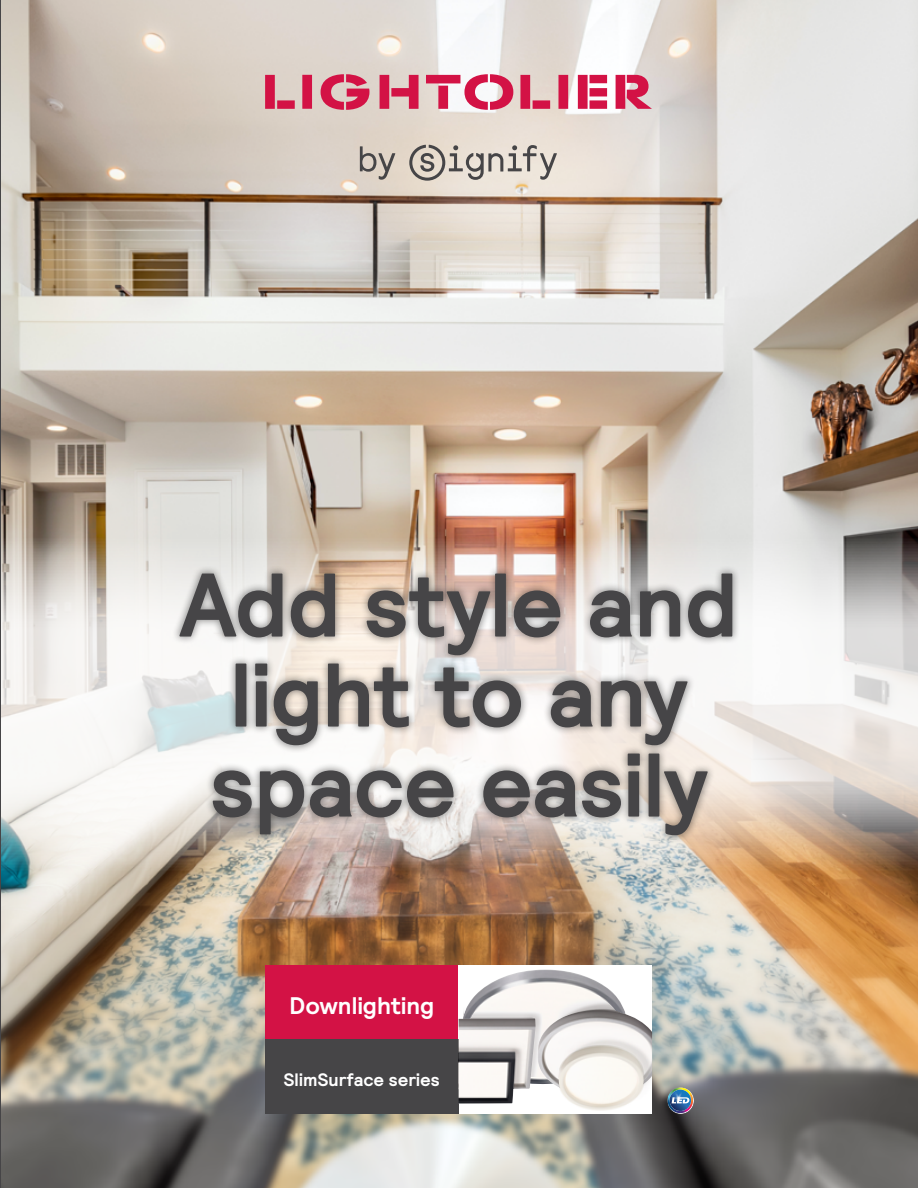
<style>
.page{position:relative;width:918px;height:1188px;background:#fff}
.page>*{position:absolute;margin:0;border:0;box-sizing:border-box;transform-origin:0 0}
.t1{font:700 90px/90px "Relative";letter-spacing:-.01em;color:#464547;text-align:center}
.t2{font:700 24px "Relative";letter-spacing:.005em;color:#fff}
.t3{font:700 18px "Relative";letter-spacing:.005em;color:#fff}
</style>
<div class="page">
<img style="left:1px;top:0;width:917px;height:1188px">
<svg style="left:265px;top:74px;width:387px;height:36px"></svg>
<svg style="left:360px;top:145px;width:197px;height:36px"></svg>
<div style="left:265px;top:965px;width:194px;height:75px;background:#d31245"></div>
<div style="left:459px;top:965px;width:193px;height:149px;background:#fff"></div>
<div style="left:265px;top:1040px;width:194px;height:74px;background:#464547"></div>
<img style="left:1px;top:520px;width:917px;height:371px">
<div style="left:172px;top:565px;width:569px;height:278px;background:#000;opacity:.4"></div>
<img style="left:484px;top:970px;width:140px;height:114px">
<img style="left:525px;top:982px;width:95px;height:96px">
<img style="left:463px;top:988px;width:86px;height:88px">
<img style="left:537px;top:1010px;width:115px;height:74px">
<img style="left:459px;top:1018px;width:77px;height:66px">
<img style="left:551px;top:1036px;width:101px;height:84px">
<img style="left:558px;top:1045px;width:86px;height:64px">
<img style="left:459px;top:1030px;width:73px;height:59px">
<img style="left:459px;top:1052px;width:56px;height:52px">
<hr style="left:0;top:0;width:1px;height:1188px;background:#464547">
<svg style="left:667px;top:1087px;width:27px;height:27px"></svg>
<svg style="left:668px;top:1088px;width:25px;height:25px"></svg>
<p class="t1" style="left:180px;top:559px;width:560px">Add style and light to any space easily</p>
<p class="t2" style="left:290px;top:990px;width:146px">Downlighting</p>
<p class="t3" style="left:284px;top:1068px;width:158px">SlimSurface series</p>
</div>
